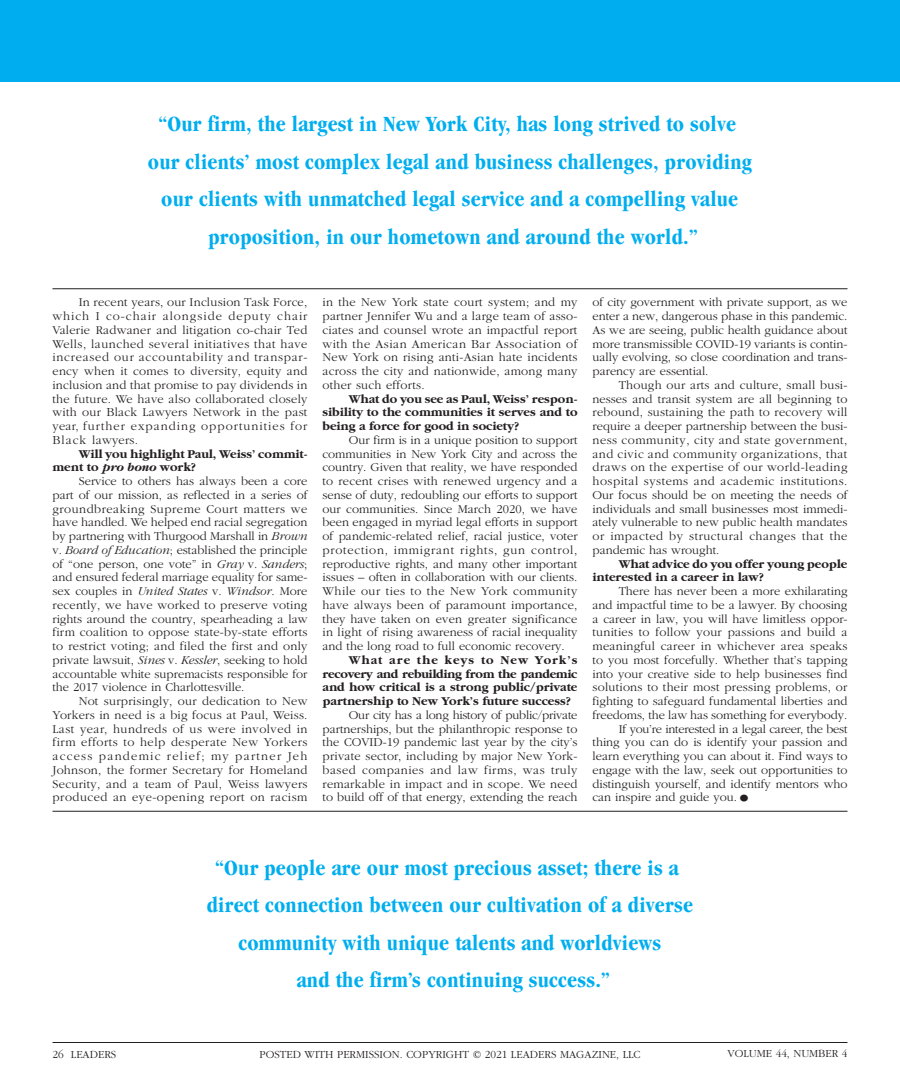
<style>
.page{position:relative;width:900px;height:1080px;background:#fff}
.page>*{position:absolute;margin:0;border:0;box-sizing:border-box;transform-origin:0 0}
.t1{font:700 condensed 22.5px/37.5px "Garamond";letter-spacing:.01em;color:#00aeef;text-align:center}
.t2{font:300 12.5px/13.8px "Garamond";color:#231f20;text-align:justify}
.t3{font:700 12.5px/13.8px "Garamond";color:#231f20}
.t4{font:300 12.5px "Garamond";letter-spacing:.02em;color:#231f20}
.t5{font:300 12.5px "Garamond";letter-spacing:-.02em;color:#231f20}
.t6{font:300 11.25px "Garamond";color:#231f20}
.s1{font-style:italic}
.s2{font-size:22.5px}
</style>
<div class="page">
<div style="left:0;top:0;width:900px;height:81px;background:#00aeef"></div>
<hr style="left:52px;top:288px;width:796px;height:1px;background:#231f20">
<hr style="left:52px;top:811px;width:796px;height:1px;background:#231f20">
<hr style="left:52px;top:1042px;width:796px;height:1px;background:#231f20">
<p class="t1" style="left:148px;top:105px;width:606px">“Our firm, the largest in New York City, has long strived to solve our clients’ most complex legal and business challenges, providing our clients with unmatched legal service and a compelling value proposition, in our hometown and around the world.”</p>
<p class="t2" style="left:52px;top:296px;width:257px;text-indent:26px">In recent years, our Inclusion Task Force, which I co-chair alongside deputy chair Valerie Radwaner and litigation co-chair Ted Wells, launched several initiatives that have increased our accountability and transpar&shy;ency when it comes to diversity, equity and inclusion and that promise to pay dividends in the future. We have also collaborated closely with our Black Lawyers Network in the past year, further expanding opportunities for Black lawyers.</p>
<p class="t3" style="left:52px;top:447px;width:257px;text-indent:26px">Will you highlight Paul, Weiss’ commit&shy;ment to <span class="s1">pro bono</span> work?</p>
<p class="t2" style="left:52px;top:474px;width:257px;text-indent:26px">Service to others has always been a core part of our mission, as reflected in a series of groundbreaking Supreme Court matters we have handled. We helped end racial segregation by partnering with Thurgood Marshall in <span class="s1">Brown </span>v. <span class="s1">Board of Education</span>; established the principle of “one person, one vote” in <span class="s1">Gray</span> v. <span class="s1">Sanders</span>; and ensured federal marriage equality for same&shy;sex couples in <span class="s1">United States</span> v. <span class="s1">Windsor</span>. More recently, we have worked to preserve voting rights around the country, spearheading a law firm coalition to oppose state-by-state efforts to restrict voting; and filed the first and only private lawsuit, <span class="s1">Sines</span> v. <span class="s1">Kessler</span>, seeking to hold accountable white supremacists responsible for the 2017 violence in Charlottesville.</p>
<p class="t2" style="left:52px;top:694px;width:257px;text-indent:26px">Not surprisingly, our dedication to New Yorkers in need is a big focus at Paul, Weiss.<br>Last year, hundreds of us were involved in firm efforts to help desperate New Yorkers access pandemic relief; my partner Jeh Johnson, the former Secretary for Homeland Security, and a team of Paul, Weiss lawyers produced an eye-opening report on racism</p>
<p class="t2" style="left:322px;top:296px;width:257px">in the New York state court system; and my partner Jennifer Wu and a large team of asso&shy;ciates and counsel wrote an impactful report with the Asian American Bar Association of New York on rising anti-Asian hate incidents across the city and nationwide, among many other such efforts.</p>
<p class="t3" style="left:322px;top:392px;width:257px;text-align:justify;text-indent:26px">What do you see as Paul, Weiss’ respon&shy;sibility to the communities it serves and to being a force for good in society?</p>
<p class="t2" style="left:322px;top:433px;width:257px;text-indent:26px">Our firm is in a unique position to support communities in New York City and across the country. Given that reality, we have responded to recent crises with renewed urgency and a sense of duty, redoubling our efforts to support our communities. Since March 2020, we have been engaged in myriad legal efforts in support of pandemic-related relief, racial justice, voter protection, immigrant rights, gun control, reproductive rights, and many other important issues – often in collaboration with our clients.<br>While our ties to the New York community have always been of paramount importance, they have taken on even greater significance in light of rising awareness of racial inequality and the long road to full economic recovery.</p>
<p class="t3" style="left:322px;top:653px;width:256px;text-align:justify;text-indent:26px">What are the keys to New York’s recovery and rebuilding from the pandemic and how critical is a strong public/private partnership to New York’s future success?</p>
<p class="t2" style="left:322px;top:708px;width:257px;text-indent:26px">Our city has a long history of public/private partnerships, but the philanthropic response to the COVID-19 pandemic last year by the city’s private sector, including by major New York&shy;based companies and law firms, was truly remarkable in impact and in scope. We need to build off of that energy, extending the reach</p>
<p class="t2" style="left:592px;top:296px;width:257px">of city government with private support, as we enter a new, dangerous phase in this pandemic.<br>As we are seeing, public health guidance about more transmissible COVID-19 variants is contin&shy;ually evolving, so close coordination and trans&shy;parency are essential.</p>
<p class="t2" style="left:592px;top:378px;width:257px;text-indent:26px">Though our arts and culture, small busi&shy;nesses and transit system are all beginning to rebound, sustaining the path to recovery will require a deeper partnership between the busi&shy;ness community, city and state government, and civic and community organizations, that draws on the expertise of our world-leading hospital systems and academic institutions.<br>Our focus should be on meeting the needs of individuals and small businesses most immedi&shy;ately vulnerable to new public health mandates or impacted by structural changes that the pandemic has wrought.</p>
<p class="t3" style="left:592px;top:557px;width:256px;text-indent:26px">What advice do you offer young people interested in a career in law?</p>
<p class="t2" style="left:619px;top:584px;width:230px">There has never been a more exhilarating</p>
<p class="t2" style="left:592px;top:598px;width:256px">and impactful time to be a lawyer. By choosing</p>
<p class="t2" style="left:592px;top:612px;width:256px">a career in law, you will have limitless oppor-</p>
<p class="t4" style="left:592px;top:626px;width:256px">tunities to follow your passions and build a</p>
<p class="t4" style="left:592px;top:639px;width:257px">meaningful career in whichever area speaks</p>
<p class="t2" style="left:592px;top:653px;width:257px">to you most forcefully. Whether that’s tapping</p>
<p class="t2" style="left:592px;top:667px;width:257px">into your creative side to help businesses find</p>
<p class="t4" style="left:592px;top:681px;width:256px">solutions to their most pressing problems, or</p>
<p class="t2" style="left:592px;top:694px;width:256px">fighting to safeguard fundamental liberties and</p>
<p class="t2" style="left:592px;top:708px;width:256px">freedoms, the law has something for everybody.</p>
<p class="t5" style="left:619px;top:722px;width:230px">If you’re interested in a legal career, the best</p>
<p class="t2" style="left:592px;top:736px;width:256px">thing you can do is identify your passion and</p>
<p class="t2" style="left:592px;top:749px;width:256px">learn everything you can about it. Find ways to</p>
<p class="t2" style="left:592px;top:763px;width:257px">engage with the law, seek out opportunities to</p>
<p class="t2" style="left:592px;top:777px;width:256px">distinguish yourself, and identify mentors who</p>
<p class="t2" style="left:592px;top:791px;width:160px">can inspire and guide you.<span class="s2">•</span></p>
<h1 class="t1" style="left:207px;top:849px;width:488px">“Our people are our most precious asset; there is a direct connection between our cultivation of a diverse community with unique talents and worldviews<br>and the firm’s continuing success.”</h1>
<p class="t6" style="left:52px;top:1048px;width:65px">26 LEADERS</p>
<p class="t6" style="left:259px;top:1048px;width:383px">POSTED WITH PERMISSION. COPYRIGHT © 2021 LEADERS MAGAZINE, LLC</p>
<p class="t6" style="left:728px;top:1048px;width:121px">VOLUME 44, NUMBER 4</p>
</div>
